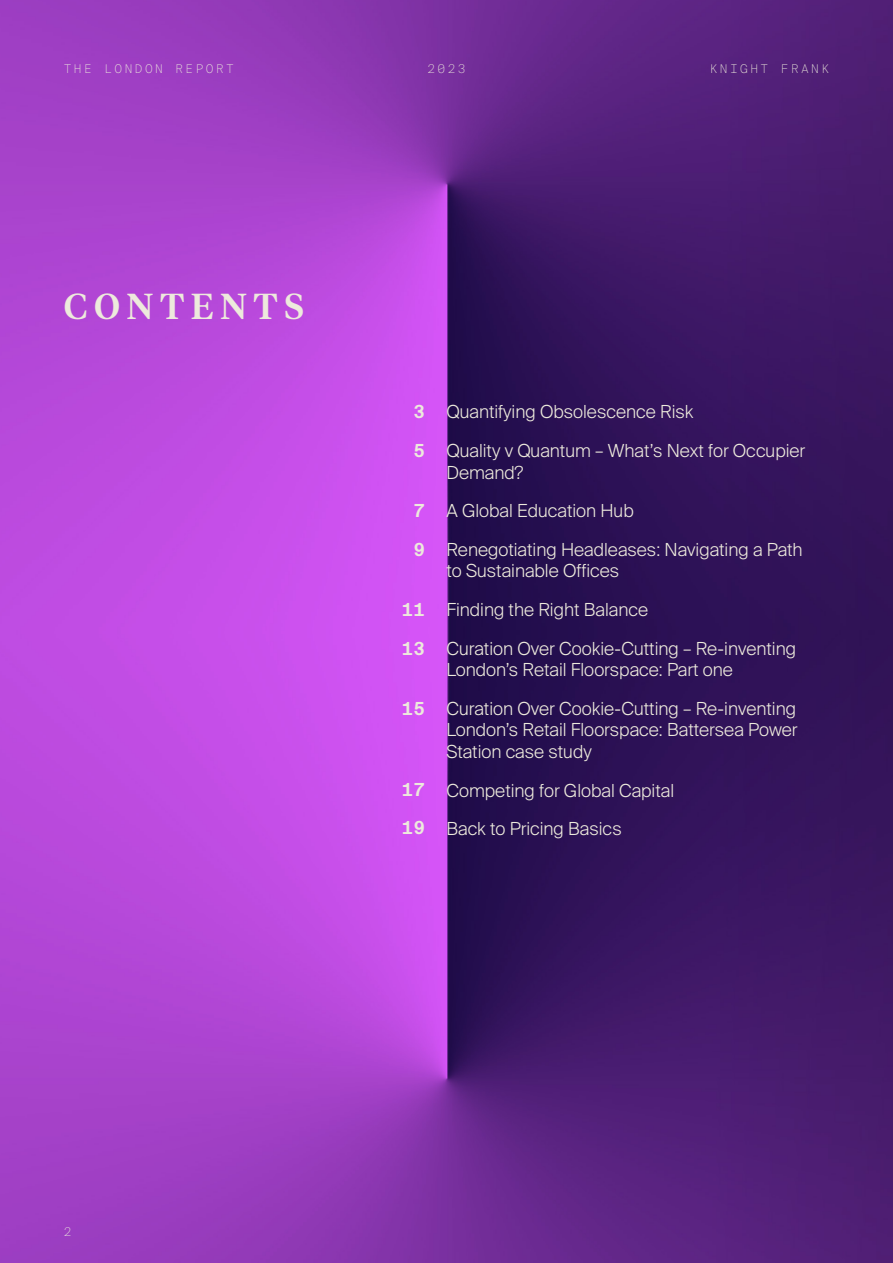
<style>
.page{position:relative;width:893px;height:1263px;background:#fff}
.page>*{position:absolute;margin:0;border:0;box-sizing:border-box;transform-origin:0 0}
.Article_Head{font:500 36px "Tiempos Headline";letter-spacing:.18em;color:#edeadc}
.Sub_head{font:300 18px/21.6px "Suisse Intl";color:#edeadc}
.Sub_head-2{font:700 18px "Suisse Intl Mono";color:#edeadc}
.t1{font:100 12px "Suisse Intl Mono";letter-spacing:.2em;color:#edeadc}
</style>
<div class="page">
<img style="left:0;top:0;width:893px;height:1263px">
<p class="t1" style="left:64px;top:62px;width:172px">THE LONDON REPORT</p>
<p class="Article_Head" style="left:64px;top:282px;width:242px">CONTENTS</p>
<p class="t1" style="left:427px;top:62px;width:40px">2023</p>
<p class="t1" style="left:710px;top:62px;width:121px">KNIGHT FRANK</p>
<p class="Sub_head-2" style="left:414px;top:402px;width:13px">3</p>
<p class="Sub_head-2" style="left:414px;top:440px;width:13px">5</p>
<p class="Sub_head-2" style="left:414px;top:501px;width:13px">7</p>
<p class="Sub_head-2" style="left:414px;top:539px;width:13px">9</p>
<p class="Sub_head-2" style="left:402px;top:599px;width:25px">11</p>
<p class="Sub_head-2" style="left:402px;top:638px;width:25px">13</p>
<p class="Sub_head-2" style="left:402px;top:698px;width:25px">15</p>
<p class="Sub_head-2" style="left:402px;top:779px;width:25px">17</p>
<p class="Sub_head-2" style="left:402px;top:818px;width:25px">19</p>
<p class="Sub_head" style="left:446px;top:401px;width:249px">Quantifying Obsolescence Risk</p>
<p class="Sub_head" style="left:446px;top:440px;width:360px">Quality v Quantum – What’s Next for Occupier<br>Demand?</p>
<p class="Sub_head" style="left:446px;top:500px;width:189px">A Global Education Hub</p>
<p class="Sub_head" style="left:446px;top:539px;width:358px">Renegotiating Headleases: Navigating a Path to Sustainable Offices</p>
<p class="Sub_head" style="left:446px;top:599px;width:203px">Finding the Right Balance</p>
<p class="Sub_head" style="left:446px;top:638px;width:351px">Curation Over Cookie-Cutting – Re-inventing<br>London’s Retail Floorspace: Part one</p>
<p class="Sub_head" style="left:446px;top:698px;width:353px;text-align:justify">Curation Over Cookie-Cutting – Re-inventing London’s Retail Floorspace: Battersea Power Station case study</p>
<p class="Sub_head" style="left:446px;top:780px;width:229px">Competing for Global Capital</p>
<p class="Sub_head" style="left:446px;top:818px;width:177px">Back to Pricing Basics</p>
<p class="t1" style="left:64px;top:1225px;width:9px">2</p>
</div>
